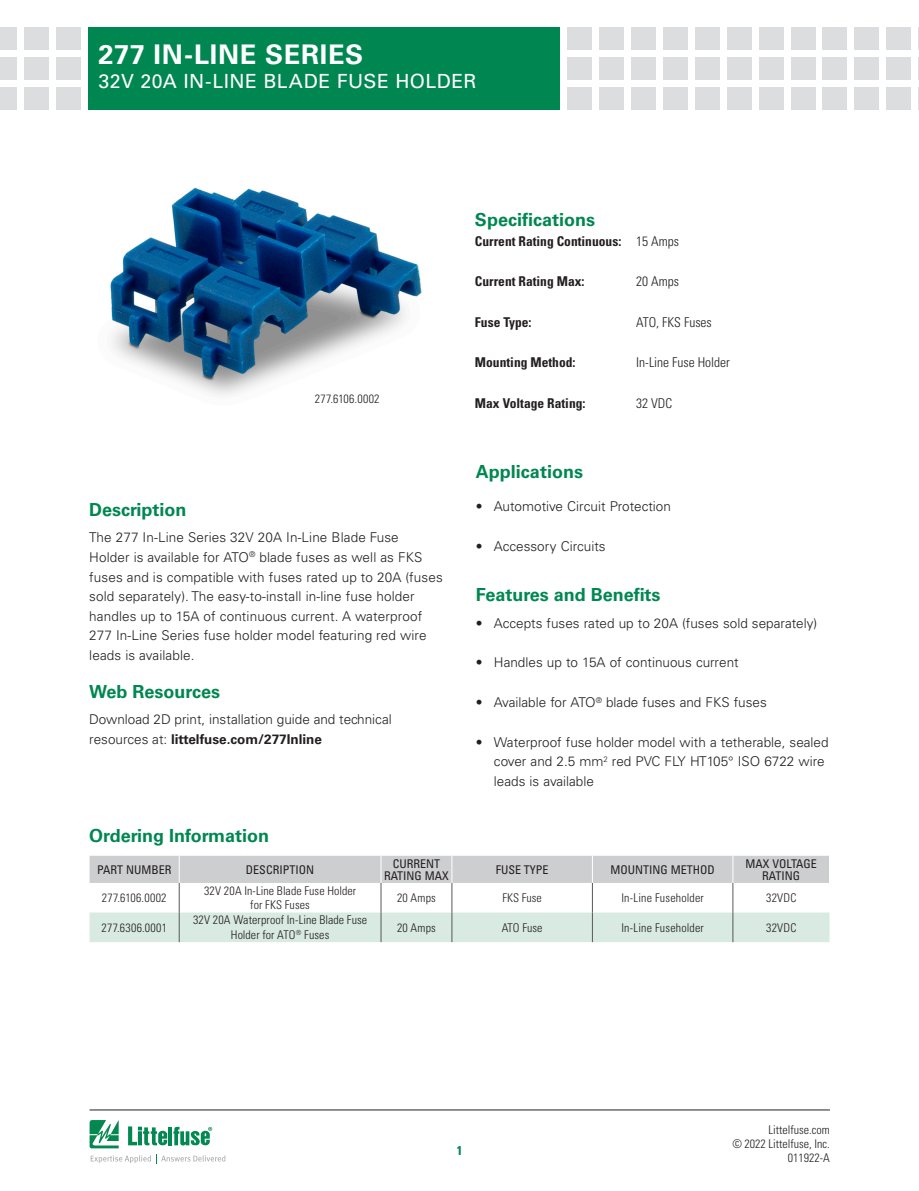
<style>
.page{position:relative;width:919px;height:1191px;background:#fff}
.page>*{position:absolute;margin:0;border:0;box-sizing:border-box;transform-origin:0 0}
.Head_Large{font:700 27px "Univers LT Std";letter-spacing:.025em;color:#fff}
.Head_Large-2{font:19.5px "Univers LT Std";letter-spacing:.025em;color:#fff}
.Green_Subheads{font:700 18px "Univers LT Std";color:#008751}
.Body_text{font:700 18px "Univers LT Std";color:#008751}
.Body_text-2{font:300 13.5px/19.5px "Univers LT Std";color:#231f20}
.段落样式1{font:700 condensed 13.5px "Univers LT Std";color:#231f20}
.段落样式1-2{font:300 condensed 13.5px "Univers LT Std";color:#231f20}
.t1{font:700 condensed 12.75px "Univers LT Std";color:#008751}
.Chart_Body{font:300 condensed 12px/14.2px "Univers LT Std";letter-spacing:.005em;color:#231f20;text-align:center}
.Chart_Body-2{font:condensed 12px/12px "Univers LT Std";color:#231f20;text-align:center}
.Footnotes__7_21_2010{font:300 condensed 12px "Univers LT Std";letter-spacing:.01em;color:#231f20}
.Chart_Body-3{font:300 condensed 12px "Univers LT Std";letter-spacing:.025em;color:#231f20}
.s1{font-weight:700}
</style>
<div class="page">
<div style="left:56px;top:27px;width:25px;height:23px;background:#dcdddf"></div>
<div style="left:56px;top:57px;width:25px;height:23px;background:#dcdddf"></div>
<div style="left:56px;top:87px;width:25px;height:22px;background:#dcdddf"></div>
<div style="left:24px;top:27px;width:25px;height:23px;background:#dcdddf"></div>
<div style="left:24px;top:57px;width:25px;height:23px;background:#dcdddf"></div>
<div style="left:24px;top:87px;width:25px;height:22px;background:#dcdddf"></div>
<div style="left:0;top:27px;width:17px;height:23px;background:#dcdddf"></div>
<div style="left:0;top:57px;width:17px;height:23px;background:#dcdddf"></div>
<div style="left:0;top:87px;width:17px;height:22px;background:#dcdddf"></div>
<div style="left:567px;top:27px;width:24px;height:23px;background:#dcdddf"></div>
<div style="left:567px;top:57px;width:24px;height:23px;background:#dcdddf"></div>
<div style="left:567px;top:87px;width:24px;height:22px;background:#dcdddf"></div>
<div style="left:599px;top:27px;width:24px;height:23px;background:#dcdddf"></div>
<div style="left:599px;top:57px;width:24px;height:23px;background:#dcdddf"></div>
<div style="left:599px;top:87px;width:24px;height:22px;background:#dcdddf"></div>
<div style="left:631px;top:27px;width:24px;height:23px;background:#dcdddf"></div>
<div style="left:631px;top:57px;width:24px;height:23px;background:#dcdddf"></div>
<div style="left:631px;top:87px;width:24px;height:22px;background:#dcdddf"></div>
<div style="left:663px;top:27px;width:24px;height:23px;background:#dcdddf"></div>
<div style="left:663px;top:57px;width:24px;height:23px;background:#dcdddf"></div>
<div style="left:663px;top:87px;width:24px;height:22px;background:#dcdddf"></div>
<div style="left:695px;top:27px;width:24px;height:23px;background:#dcdddf"></div>
<div style="left:695px;top:57px;width:24px;height:23px;background:#dcdddf"></div>
<div style="left:695px;top:87px;width:24px;height:22px;background:#dcdddf"></div>
<div style="left:727px;top:27px;width:24px;height:23px;background:#dcdddf"></div>
<div style="left:727px;top:57px;width:24px;height:23px;background:#dcdddf"></div>
<div style="left:727px;top:87px;width:24px;height:22px;background:#dcdddf"></div>
<div style="left:758px;top:27px;width:25px;height:23px;background:#dcdddf"></div>
<div style="left:758px;top:57px;width:25px;height:23px;background:#dcdddf"></div>
<div style="left:758px;top:87px;width:25px;height:22px;background:#dcdddf"></div>
<div style="left:790px;top:27px;width:25px;height:23px;background:#dcdddf"></div>
<div style="left:790px;top:57px;width:25px;height:23px;background:#dcdddf"></div>
<div style="left:790px;top:87px;width:25px;height:22px;background:#dcdddf"></div>
<div style="left:854px;top:27px;width:25px;height:23px;background:#dcdddf"></div>
<div style="left:854px;top:57px;width:25px;height:23px;background:#dcdddf"></div>
<div style="left:854px;top:87px;width:25px;height:22px;background:#dcdddf"></div>
<div style="left:822px;top:27px;width:25px;height:23px;background:#dcdddf"></div>
<div style="left:822px;top:57px;width:25px;height:23px;background:#dcdddf"></div>
<div style="left:822px;top:87px;width:25px;height:22px;background:#dcdddf"></div>
<div style="left:886px;top:27px;width:24px;height:23px;background:#dcdddf"></div>
<div style="left:886px;top:57px;width:24px;height:23px;background:#dcdddf"></div>
<div style="left:886px;top:87px;width:24px;height:22px;background:#dcdddf"></div>
<svg style="left:918px;top:27px;width:1px;height:23px"></svg>
<svg style="left:918px;top:57px;width:1px;height:23px"></svg>
<svg style="left:918px;top:87px;width:1px;height:22px"></svg>
<div style="left:88px;top:27px;width:472px;height:82px;background:#008751"></div>
<hr style="left:90px;top:1109px;width:739px;height:1px;background:#231f20">
<svg style="left:90px;top:1120px;width:135px;height:43px"></svg>
<img style="left:110px;top:187px;width:312px;height:209px">
<svg style="left:90px;top:855px;width:740px;height:87px"></svg>
<hr style="left:179px;top:912px;width:1px;height:30px;background:#57585a">
<hr style="left:381px;top:912px;width:1px;height:30px;background:#57585a">
<hr style="left:451px;top:912px;width:1px;height:30px;background:#57585a">
<hr style="left:592px;top:912px;width:1px;height:30px;background:#57585a">
<hr style="left:732px;top:912px;width:1px;height:30px;background:#57585a">
<p class="Head_Large" style="left:98px;top:39px;width:266px">277 IN-LINE SERIES</p>
<p class="Head_Large-2" style="left:98px;top:69px;width:379px">32V 20A IN-LINE BLADE FUSE HOLDER</p>
<p class="Chart_Body-3" style="left:315px;top:392px;width:66px">277.6106.0002</p>
<p class="Green_Subheads" style="left:89px;top:499px;width:99px">Description</p>
<p class="Body_text-2" style="left:89px;top:528px;width:355px">The 277 In-Line Series 32V 20A In-Line Blade Fuse<br>Holder is available for ATO<sup>®</sup> blade fuses as well as FKS fuses and is compatible with fuses rated up to 20A (fuses sold separately). The easy-to-install in-line fuse holder handles up to 15A of continuous current. A waterproof 277 In-Line Series fuse holder model featuring red wire leads is available.</p>
<p class="Green_Subheads" style="left:89px;top:681px;width:132px">Web Resources</p>
<p class="Body_text-2" style="left:89px;top:709px;width:304px">Download 2D print, installation guide and technical resources at: <span class="s1">littelfuse.com/277Inline</span></p>
<p class="Green_Subheads" style="left:89px;top:825px;width:181px">Ordering Information</p>
<p class="Green_Subheads" style="left:475px;top:209px;width:122px">Specifications</p>
<p class="段落样式1" style="left:475px;top:232px;width:148px">Current Rating Continuous:</p>
<p class="段落样式1-2" style="left:636px;top:233px;width:44px">15 Amps</p>
<p class="段落样式1" style="left:475px;top:273px;width:111px">Current Rating Max:</p>
<p class="段落样式1-2" style="left:636px;top:273px;width:44px">20 Amps</p>
<p class="段落样式1" style="left:475px;top:313px;width:58px">Fuse Type:</p>
<p class="段落样式1-2" style="left:636px;top:314px;width:77px">ATO, FKS Fuses</p>
<p class="段落样式1" style="left:475px;top:354px;width:102px">Mounting Method:</p>
<p class="段落样式1-2" style="left:636px;top:354px;width:95px">In-Line Fuse Holder</p>
<p class="段落样式1" style="left:475px;top:394px;width:112px">Max Voltage Rating:</p>
<p class="段落样式1-2" style="left:636px;top:395px;width:37px">32 VDC</p>
<p class="Green_Subheads" style="left:476px;top:461px;width:109px">Applications</p>
<p class="Body_text-2" style="left:476px;top:497px;width:196px">• Automotive Circuit Protection</p>
<p class="Body_text-2" style="left:476px;top:536px;width:131px">• Accessory Circuits</p>
<p class="Body_text" style="left:476px;top:584px;width:186px">Features and Benefits</p>
<p class="Body_text-2" style="left:476px;top:613px;width:343px">• Accepts fuses rated up to 20A (fuses sold separately)</p>
<p class="Body_text-2" style="left:476px;top:653px;width:264px">• Handles up to 15A of continuous current</p>
<p class="Body_text-2" style="left:476px;top:692px;width:292px">• Available for ATO<sup>®</sup> blade fuses and FKS fuses</p>
<p class="Body_text-2" style="left:494px;top:732px;width:336px;text-indent:-18px">• Waterproof fuse holder model with a tetherable, sealed cover and 2.5 mm<sup>2</sup> red PVC FLY HT105° ISO 6722 wire leads is available</p>
<p class="Chart_Body-2" style="left:97px;top:863px;width:76px">PART NUMBER</p>
<p class="Chart_Body-2" style="left:246px;top:863px;width:70px">DESCRIPTION</p>
<p class="Chart_Body-2" style="left:384px;top:857px;width:66px">CURRENT<br>RATING MAX</p>
<p class="Chart_Body-2" style="left:495px;top:863px;width:54px">FUSE TYPE</p>
<p class="Chart_Body-2" style="left:610px;top:863px;width:106px">MOUNTING METHOD</p>
<p class="Chart_Body-2" style="left:745px;top:857px;width:73px">MAX VOLTAGE<br>RATING</p>
<p class="Chart_Body-3" style="left:102px;top:890px;width:66px">277.6106.0002</p>
<p class="Chart_Body" style="left:204px;top:883px;width:154px">32V 20A In-Line Blade Fuse Holder for FKS Fuses</p>
<p class="Chart_Body" style="left:397px;top:890px;width:40px">20 Amps</p>
<p class="Footnotes__7_21_2010" style="left:502px;top:890px;width:41px">FKS Fuse</p>
<p class="Footnotes__7_21_2010" style="left:621px;top:890px;width:84px">In-Line Fuseholder</p>
<p class="Chart_Body" style="left:766px;top:890px;width:32px">32VDC</p>
<p class="Chart_Body-3" style="left:102px;top:920px;width:67px">277.6306.0001</p>
<p class="Chart_Body" style="left:193px;top:913px;width:176px">32V 20A Waterproof In-Line Blade Fuse<br>Holder for ATO<sup>®</sup> Fuses</p>
<p class="Chart_Body" style="left:397px;top:920px;width:40px">20 Amps</p>
<p class="Footnotes__7_21_2010" style="left:501px;top:920px;width:42px">ATO Fuse</p>
<p class="Footnotes__7_21_2010" style="left:621px;top:920px;width:84px">In-Line Fuseholder</p>
<p class="Chart_Body" style="left:766px;top:920px;width:32px">32VDC</p>
<p class="t1" style="left:456px;top:1142px;width:7px">1</p>
<p class="Chart_Body" style="left:732px;top:1122px;width:99px;text-align:right">Littelfuse.com<br>© 2022 Littelfuse, Inc.<br>011922-A</p>
</div>
